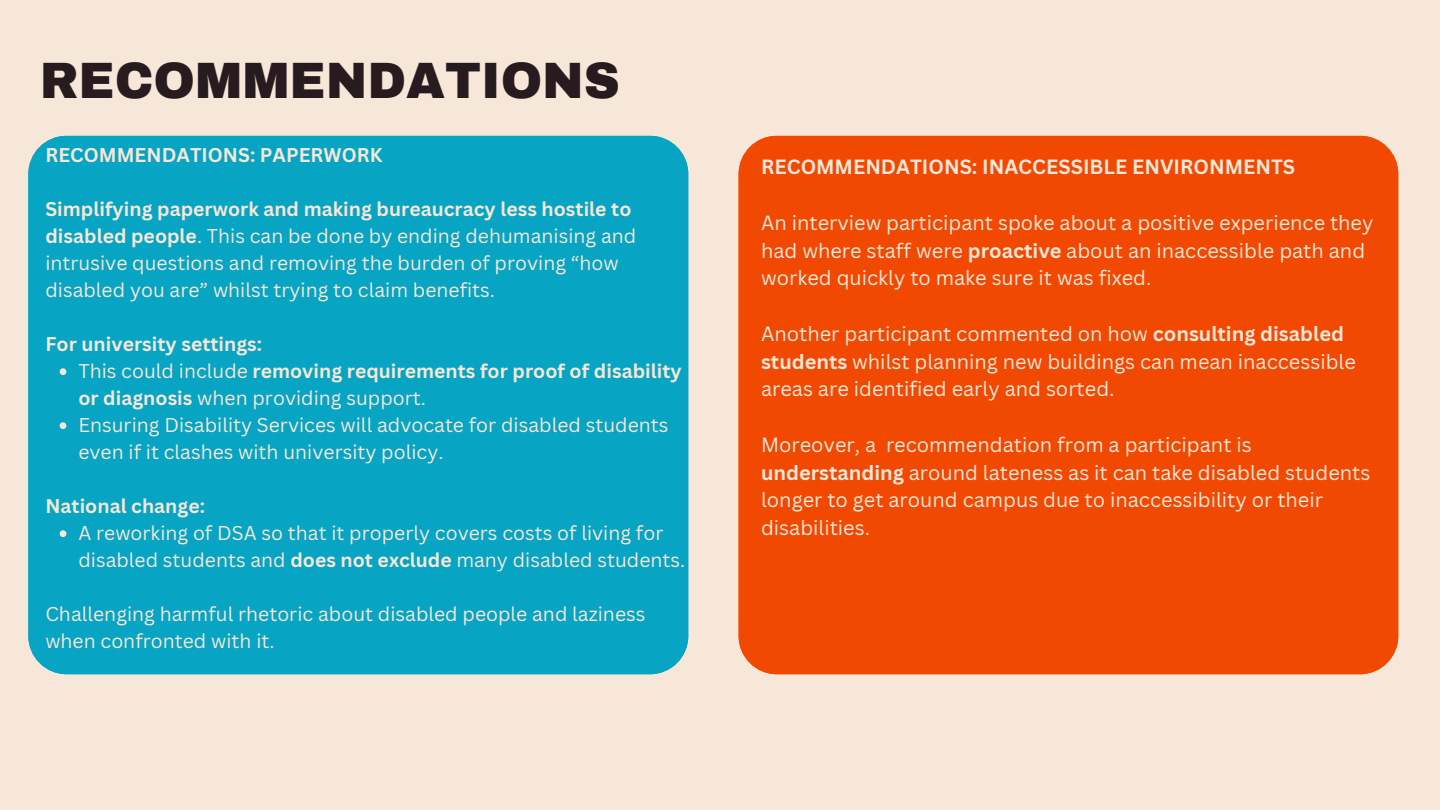
<style>
.page{position:relative;width:1440px;height:810px;background:#f6e7d8}
.page>*{position:absolute;margin:0;border:0;box-sizing:border-box;transform-origin:0 0}
.t1{font:900 50px "Archivo";color:#281b20}
.t2{font:20px/27.8px "Canva Sans";color:#f6e7d8}
.t3{font:700 20px "Canva Sans";color:#f6e7d8}
.t4{font:19.4px/27px "Canva Sans";color:#f6e7d8}
.t5{font:700 19.4px/27px "Canva Sans";color:#f6e7d8}
.s1{font-weight:700}
.s2{font-weight:400}
</style>
<div class="page">
<div style="left:28px;top:136px;width:660px;height:538px;background:#07a5c3"></div>
<svg style="left:60px;top:368px;width:6px;height:7px"></svg>
<svg style="left:60px;top:422px;width:6px;height:7px"></svg>
<svg style="left:60px;top:530px;width:6px;height:7px"></svg>
<div style="left:739px;top:136px;width:659px;height:538px;background:#f14902"></div>
<p class="t1" style="left:40px;top:54px;width:582px">RECOMMENDATIONS</p>
<h1 class="t5" style="left:45px;top:141px;width:339px">RECOMMENDATIONS: PAPERWORK</h1>
<h2 class="t4" style="left:45px;top:195px;width:592px"><span class="s1">Simplifying paperwork and making bureaucracy less hostile to disabled people</span>. This can be done by ending dehumanising and intrusive questions and removing the burden of proving “how disabled you are” whilst trying to claim benefits.</h2>
<p class="t5" style="left:45px;top:330px;width:218px">For university settings:</p>
<h3 class="t5" style="left:78px;top:357px;width:605px"><span class="s2">This could include</span> removing requirements for proof of disability or diagnosis <span class="s2">when providing support.</span></h3>
<p class="t4" style="left:78px;top:411px;width:592px">Ensuring Disability Services will advocate for disabled students even if it clashes with university policy.</p>
<p class="t5" style="left:45px;top:492px;width:161px">National change:</p>
<h3 class="t4" style="left:78px;top:519px;width:608px">A reworking of DSA so that it properly covers costs of living for disabled students and <span class="s1">does not exclude</span> many disabled students.</h3>
<p class="t4" style="left:45px;top:600px;width:602px">Challenging harmful rhetoric about disabled people and laziness when confronted with it.</p>
<p class="t3" style="left:761px;top:153px;width:536px">RECOMMENDATIONS: INACCESSIBLE ENVIRONMENTS</p>
<h2 class="t2" style="left:761px;top:208px;width:614px">An interview participant spoke about a positive experience they had where staff were <span class="s1">proactive</span> about an inaccessible path and worked quickly to make sure it was fixed.</h2>
<p class="t2" style="left:761px;top:319px;width:596px">Another participant commented on how <span class="s1">consulting disabled students</span> whilst planning new buildings can mean inaccessible areas are identified early and sorted.</p>
<p class="t2" style="left:761px;top:430px;width:611px">Moreover, a recommendation from a participant is <span class="s1">understanding</span> around lateness as it can take disabled students longer to get around campus due to inaccessibility or their disabilities.</p>
</div>
